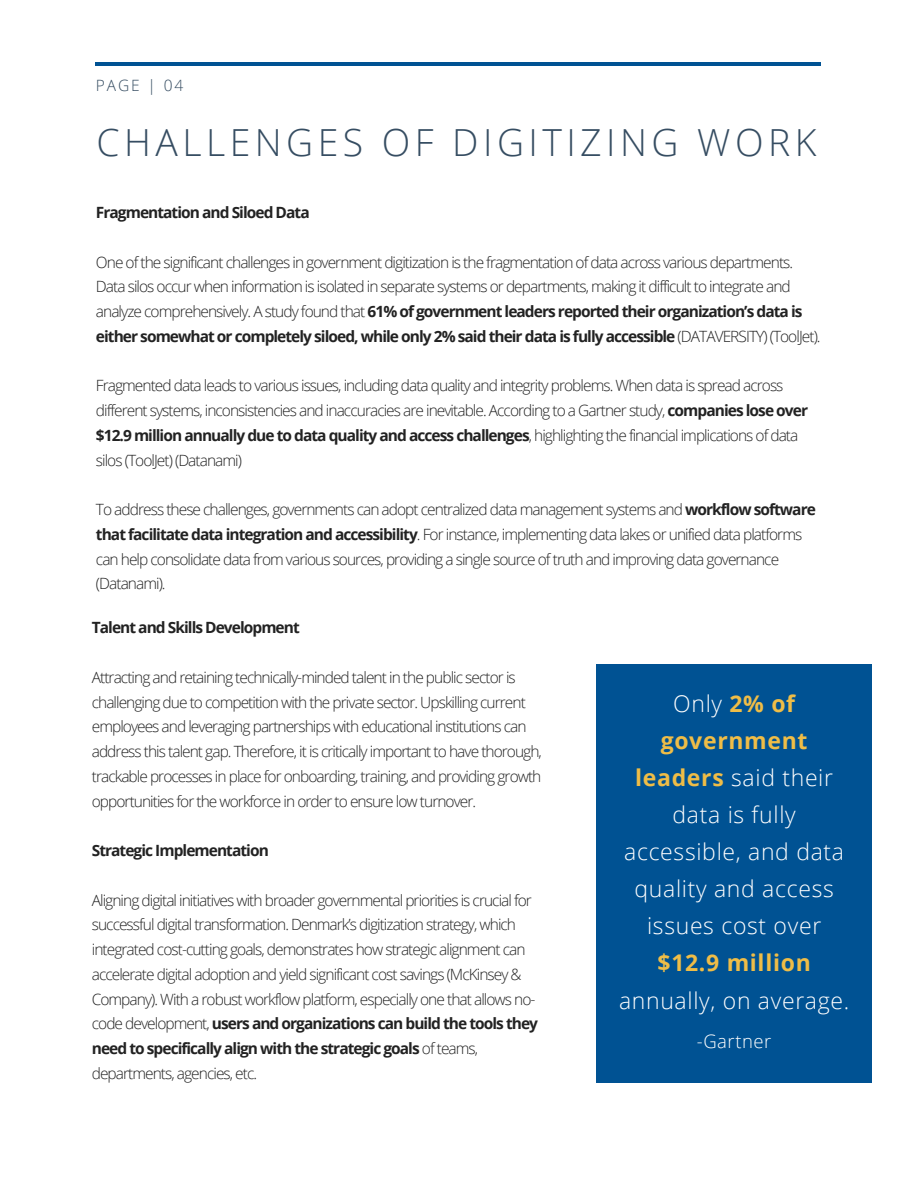
<style>
.page{position:relative;width:918px;height:1188px;background:#fff}
.page>*{position:absolute;margin:0;border:0;box-sizing:border-box;transform-origin:0 0}
.t1{font:300 37.35px "Open Sans";letter-spacing:.12em;color:#364d62}
.t2{font:300 22.95px/37.2px "Open Sans";letter-spacing:.03em;color:#fff;text-align:center}
.t3{font:300 18.45px "Open Sans";letter-spacing:.03em;color:#fff}
.t4{font:300 15.6px "Open Sans";letter-spacing:.12em;color:#364d62}
.t5{font:300 15.45px/24.8px "Open Sans";letter-spacing:-.06em;color:#222}
.t6{font:700 15.45px "Open Sans";letter-spacing:-.06em;color:#222}
.s1{font-weight:700}
.s2{font-weight:700;color:#efbd47}
</style>
<div class="page">
<hr style="left:96px;top:62px;width:725px;height:4px;background:#005293">
<div style="left:596px;top:664px;width:276px;height:419px;background:#005293"></div>
<p class="t4" style="left:96px;top:74px;width:89px">PAGE | 04</p>
<h2 class="t1" style="left:97px;top:116px;width:721px">CHALLENGES OF DIGITIZING WORK</h2>
<h4 class="t6" style="left:96px;top:202px;width:215px">Fragmentation and Siloed Data</h4>
<h1 class="t5" style="left:96px;top:249px;width:726px">One ofthe significant challenges in government digitization is the fragmentation of data across various departments.<br>Data silos occur when information is isolated in separate systems or departments, making it difficult to integrate and analyze comprehensively. A study found that <span class="s1">61% of government leaders reported their organization’s data is either somewhat or completely siloed, while only 2% said their data is fully accessible</span> (DATAVERSITY) (ToolJet).</h1>
<h5 class="t5" style="left:96px;top:373px;width:714px">Fragmented data leads to various issues, including data quality and integrity problems. When data is spread across different systems, inconsistencies and inaccuracies are inevitable. According to a Gartner study, <span class="s1">companies lose over $12.9 million annually due to data quality and access challenges</span>, highlighting the financial implications of data silos (ToolJet) (Datanami)</h5>
<p class="t5" style="left:96px;top:497px;width:721px">To address these challenges, governments can adopt centralized data management systems and <span class="s1">workflow software that facilitate data integration and accessibility</span>. For instance, implementing data lakes or unified data platforms can help consolidate data from various sources, providing a single source oftruth and improving data governance (Datanami).</p>
<p class="t6" style="left:92px;top:617px;width:209px">Talent and Skills Development</p>
<p class="t5" style="left:92px;top:664px;width:452px">Attracting and retaining technically-minded talent in the public sector is challenging due to competition with the private sector. Upskilling current employees and leveraging partnerships with educational institutions can address this talent gap. Therefore, it is critically important to have thorough, trackable processes in place for onboarding, training, and providing growth opportunities for the workforce in order to ensure low turnover.</p>
<h5 class="t6" style="left:92px;top:840px;width:179px">Strategic Implementation</h5>
<p class="t5" style="left:92px;top:887px;width:448px">Aligning digital initiatives with broader governmental priorities is crucial for successful digital transformation. Denmark’s digitization strategy, which integrated cost-cutting goals, demonstrates how strategic alignment can accelerate digital adoption and yield significant cost savings (McKinsey &amp; Company). With a robust workflow platform, especially one that allows no&shy;code development, <span class="s1">users and organizations can build the tools they need to specifically align with the strategic goals</span> of teams, departments, agencies, etc.</p>
<h5 class="t2" style="left:619px;top:684px;width:232px">Only <span class="s2">2% of government leaders</span> said their data is fully accessible, and data quality and access issues cost over <span class="s2">$12.9 million </span>annually, on average.</h5>
<p class="t3" style="left:697px;top:1028px;width:76px">-Gartner</p>
</div>
